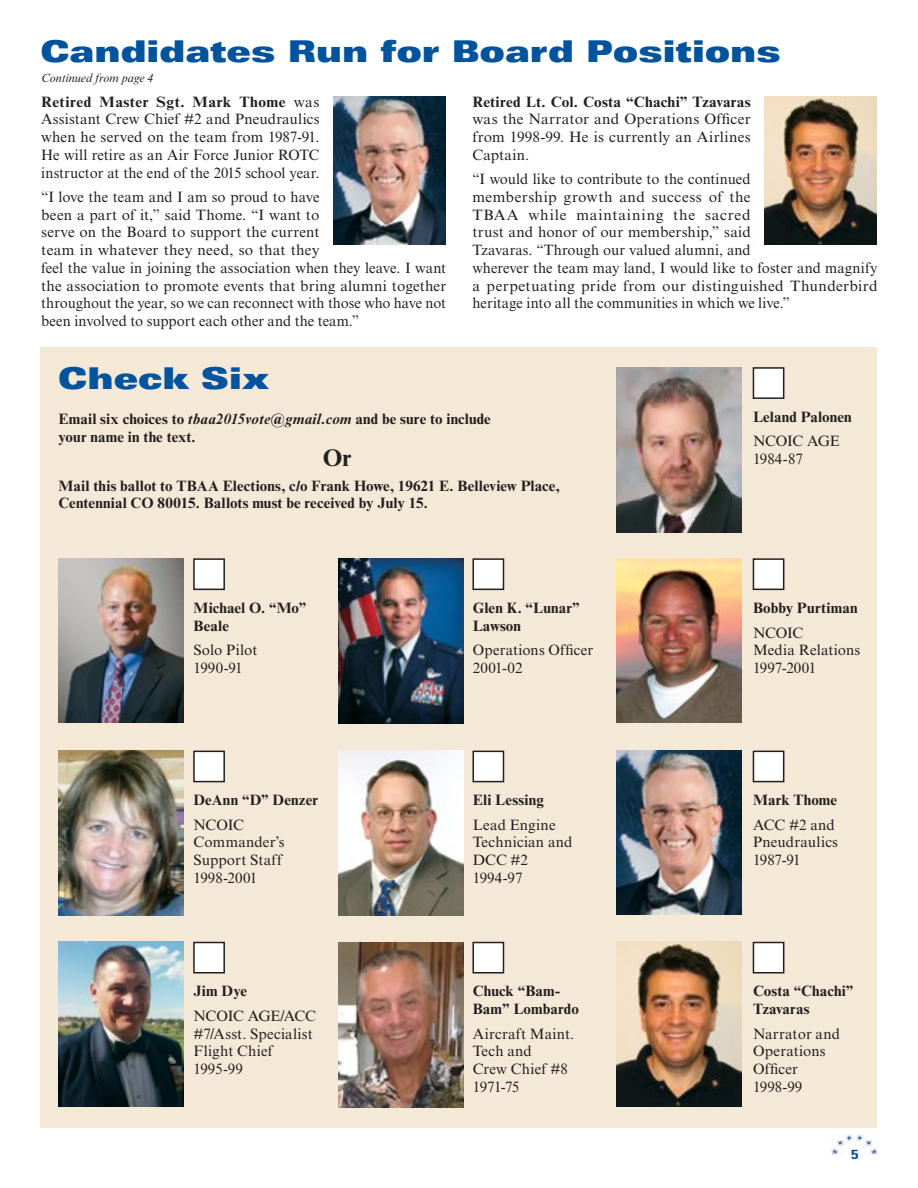
<style>
.page{position:relative;width:918px;height:1188px;background:#fff}
.page>*{position:absolute;margin:0;border:0;box-sizing:border-box;transform-origin:0 0}
.t1{font:30px "Univers LT Std X Black Ex";letter-spacing:-.005em;color:#00539c;scale:.96 1}
.t2{font:700 24px "Times New Roman MT Std";color:#231f20}
.t3{font:15px/17.7px "Times New Roman MT Std";letter-spacing:.005em;color:#231f20}
.t4{font:700 15px/17.7px "Times New Roman MT Std";letter-spacing:.01em;color:#231f20}
.t5{font:15px/17.7px "Times New Roman MT Std";letter-spacing:-.02em;color:#231f20}
.t6{font:700 condensed 13.2px "Univers LT Std";color:#00539c;scale:1.25 1}
.t7{font:italic 12px "Times New Roman MT Std";color:#231f20}
.s1{font-weight:700}
.s2{font-style:italic}
</style>
<div class="page">
<div style="left:40px;top:347px;width:838px;height:781px;background:#f4e8d6"></div>
<img style="left:617px;top:750px;width:125px;height:165px">
<img style="left:617px;top:941px;width:124px;height:165px">
<img style="left:333px;top:96px;width:113px;height:148px">
<img style="left:764px;top:96px;width:113px;height:148px">
<img style="left:58px;top:558px;width:125px;height:165px">
<img style="left:58px;top:751px;width:125px;height:164px">
<img style="left:58px;top:942px;width:125px;height:164px">
<img style="left:338px;top:558px;width:125px;height:165px">
<img style="left:338px;top:751px;width:125px;height:164px">
<img style="left:617px;top:368px;width:125px;height:164px">
<img style="left:339px;top:943px;width:125px;height:165px">
<img style="left:617px;top:558px;width:125px;height:165px">
<div style="left:194px;top:559px;width:30px;height:30px;background:#fff"></div>
<div style="left:193px;top:558px;width:32px;height:32px;border:2px solid #231f20"></div>
<div style="left:194px;top:751px;width:30px;height:31px;background:#fff"></div>
<div style="left:193px;top:751px;width:32px;height:31px;border:2px solid #231f20"></div>
<div style="left:194px;top:943px;width:30px;height:30px;background:#fff"></div>
<div style="left:193px;top:942px;width:32px;height:32px;border:2px solid #231f20"></div>
<div style="left:473px;top:559px;width:30px;height:30px;background:#fff"></div>
<div style="left:472px;top:558px;width:32px;height:32px;border:2px solid #231f20"></div>
<div style="left:473px;top:751px;width:30px;height:31px;background:#fff"></div>
<div style="left:472px;top:751px;width:32px;height:31px;border:2px solid #231f20"></div>
<div style="left:473px;top:943px;width:30px;height:30px;background:#fff"></div>
<div style="left:472px;top:942px;width:32px;height:32px;border:2px solid #231f20"></div>
<div style="left:753px;top:559px;width:31px;height:30px;background:#fff"></div>
<div style="left:753px;top:558px;width:31px;height:32px;border:2px solid #231f20"></div>
<div style="left:753px;top:751px;width:31px;height:31px;background:#fff"></div>
<div style="left:753px;top:751px;width:31px;height:31px;border:2px solid #231f20"></div>
<div style="left:753px;top:943px;width:31px;height:30px;background:#fff"></div>
<div style="left:753px;top:942px;width:31px;height:32px;border:2px solid #231f20"></div>
<div style="left:753px;top:368px;width:31px;height:30px;background:#fff"></div>
<div style="left:753px;top:367px;width:31px;height:32px;border:2px solid #231f20"></div>
<img style="left:831px;top:1134px;width:47px;height:21px">
<h1 class="t1" style="left:40px;top:34px;width:773px">Candidates Run for Board Positions</h1>
<p class="t7" style="left:41px;top:71px;width:114px">Continued from page 4</p>
<p class="t3" style="left:41px;top:93px;width:280px;text-align:justify"><span class="s1">Retired Master Sgt. Mark Thome</span> was Assistant Crew Chief #2 and Pneudraulics when he served on the team from 1987-91.<br>He will retire as an Air Force Junior ROTC instructor at the end of the 2015 school year.</p>
<p class="t3" style="left:41px;top:188px;width:407px">“I love the team and I am so proud to have<br>been a part of it,” said Thome. “I want to<br>serve on the Board to support the current<br>team in whatever they need, so that they<br>feel the value in joining the association when they leave. I want the association to promote events that bring alumni together throughout the year, so we can reconnect with those who have not been involved to support each other and the team.”</p>
<h1 class="t1" style="left:58px;top:360px;width:221px">Check Six</h1>
<p class="t4" style="left:472px;top:93px;width:280px">Retired Lt. Col. Costa “Chachi” Tzavaras</p>
<p class="t3" style="left:472px;top:111px;width:280px;text-align:justify">was the Narrator and Operations Officer from 1998-99. He is currently an Airlines Captain.</p>
<p class="t3" style="left:472px;top:170px;width:407px">“I would like to contribute to the continued<br>membership growth and success of the<br>TBAA while maintaining the sacred<br>trust and honor of our membership,” said<br>Tzavaras. “Through our valued alumni, and<br>wherever the team may land, I would like to foster and magnify a perpetuating pride from our distinguished Thunderbird heritage into all the communities in which we live.”</p>
<p class="t4" style="left:59px;top:410px;width:434px">Email six choices to <span class="s2">tbaa2015vote@gmail.com</span> and be sure to include your name in the text.</p>
<h2 class="t2" style="left:323px;top:443px;width:31px">Or</h2>
<p class="t4" style="left:58px;top:476px;width:503px">Mail this ballot to TBAA Elections, c/o Frank Howe, 19621 E. Belleview Place,<br>Centennial CO 80015. Ballots must be received by July 15.</p>
<p class="t4" style="left:194px;top:599px;width:114px">Michael O. “Mo”<br>Beale</p>
<p class="t3" style="left:194px;top:641px;width:65px">Solo Pilot<br>1990-91</p>
<p class="t4" style="left:194px;top:791px;width:126px">DeAnn “D” Denzer</p>
<p class="t3" style="left:194px;top:816px;width:92px">NCOIC<br>Commander’s<br>Support Staff<br>1998-2001</p>
<p class="t4" style="left:194px;top:982px;width:55px">Jim Dye</p>
<p class="t3" style="left:194px;top:1007px;width:124px">NCOIC AGE/ACC #7/Asst. Specialist<br>Flight Chief<br>1995-99</p>
<p class="t4" style="left:473px;top:599px;width:108px">Glen K. “Lunar”<br>Lawson</p>
<p class="t3" style="left:473px;top:641px;width:122px">Operations Officer<br>2001-02</p>
<p class="t4" style="left:473px;top:791px;width:73px">Eli Lessing</p>
<p class="t3" style="left:473px;top:816px;width:101px">Lead Engine<br>Technician and<br>DCC #2<br>1994-97</p>
<p class="t4" style="left:473px;top:982px;width:108px">Chuck “Bam-<br>Bam” Lombardo</p>
<p class="t3" style="left:473px;top:1025px;width:103px">Aircraft Maint.<br>Tech and<br>Crew Chief #8<br>1971-75</p>
<p class="t4" style="left:753px;top:408px;width:100px">Leland Palonen</p>
<p class="t5" style="left:753px;top:432px;width:88px">NCOIC AGE<br>1984-87</p>
<p class="t4" style="left:753px;top:599px;width:106px">Bobby Purtiman</p>
<p class="t3" style="left:753px;top:624px;width:109px">NCOIC<br>Media Relations<br>1997-2001</p>
<p class="t4" style="left:753px;top:791px;width:86px">Mark Thome</p>
<p class="t3" style="left:753px;top:816px;width:87px">ACC #2 and<br>Pneudraulics<br>1987-91</p>
<p class="t4" style="left:753px;top:982px;width:102px">Costa “Chachi”<br>Tzavaras</p>
<p class="t3" style="left:753px;top:1025px;width:88px">Narrator and<br>Operations<br>Officer<br>1998-99</p>
<p class="t6" style="left:851px;top:1146px;width:7px">5</p>
</div>
